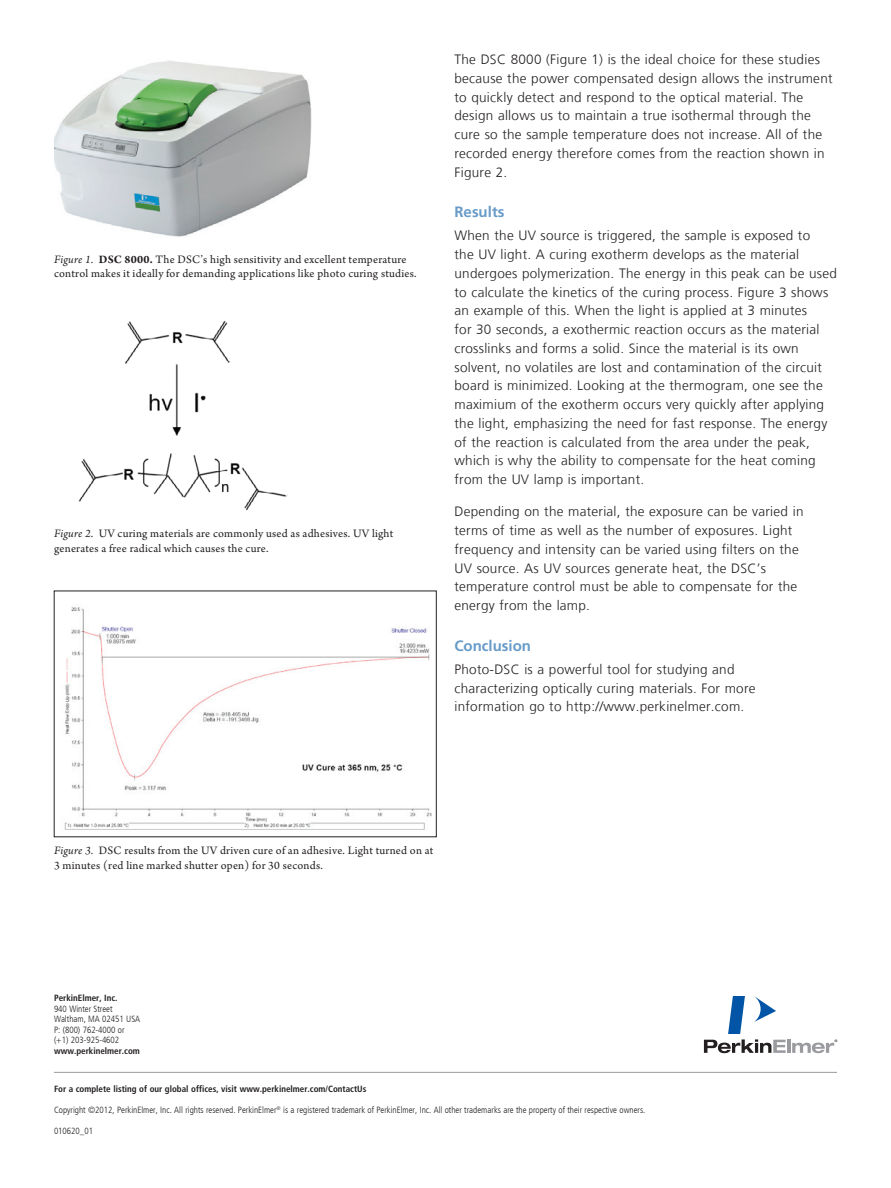
<style>
.page{position:relative;width:891px;height:1188px;background:#fff}
.page>*{position:absolute;margin:0;border:0;box-sizing:border-box;transform-origin:0 0}
.t1{font:700 15px "Frutiger LT Com";color:#689bc8}
.t2{font:300 13.5px/18.8px "Frutiger LT Com";letter-spacing:.02em;color:#231f20}
.t3{font:12px/14.4px "Arno Pro";letter-spacing:.02em;color:#231f20}
.t4{font:300 condensed 9px/10.5px "Frutiger LT Com";color:#231f20}
.t5{font:700 condensed 9px "Frutiger LT Com";color:#231f20}
.s1{font-style:italic}
.s2{font-weight:700}
</style>
<div class="page">
<hr style="left:54px;top:1072px;width:783px;height:1px;background:#999b9e">
<hr style="left:787px;top:1039px;width:3px;height:14px;background:#999b9e">
<svg style="left:704px;top:996px;width:82px;height:57px"></svg>
<svg style="left:792px;top:1039px;width:45px;height:14px"></svg>
<img style="left:54px;top:60px;width:258px;height:177px">
<img style="left:64px;top:607px;width:368px;height:223px">
<img style="left:78px;top:321px;width:209px;height:190px">
<p class="t3" style="left:54px;top:253px;width:364px"><span class="s1">Figure 1.</span> <span class="s2">DSC 8000.</span> The DSC’s high sensitivity and excellent temperature control makes it ideally for demanding applications like photo curing studies.</p>
<p class="t3" style="left:54px;top:527px;width:341px"><span class="s1">Figure 2.</span> UV curing materials are commonly used as adhesives. UV light generates a free radical which causes the cure.</p>
<p class="t2" style="left:454px;top:50px;width:380px">The DSC 8000 (Figure 1) is the ideal choice for these studies because the power compensated design allows the instrument to quickly detect and respond to the optical material. The design allows us to maintain a true isothermal through the cure so the sample temperature does not increase. All of the recorded energy therefore comes from the reaction shown in Figure 2.</p>
<p class="t1" style="left:454px;top:203px;width:51px">Results</p>
<p class="t2" style="left:454px;top:226px;width:384px">When the UV source is triggered, the sample is exposed to<br>the UV light. A curing exotherm develops as the material undergoes polymerization. The energy in this peak can be used to calculate the kinetics of the curing process. Figure 3 shows an example of this. When the light is applied at 3 minutes<br>for 30 seconds, a exothermic reaction occurs as the material crosslinks and forms a solid. Since the material is its own solvent, no volatiles are lost and contamination of the circuit board is minimized. Looking at the thermogram, one see the maximium of the exotherm occurs very quickly after applying the light, emphasizing the need for fast response. The energy of the reaction is calculated from the area under the peak, which is why the ability to compensate for the heat coming from the UV lamp is important.</p>
<p class="t2" style="left:454px;top:502px;width:351px">Depending on the material, the exposure can be varied in terms of time as well as the number of exposures. Light frequency and intensity can be varied using filters on the UV source. As UV sources generate heat, the DSC’s temperature control must be able to compensate for the energy from the lamp.</p>
<p class="t1" style="left:454px;top:637px;width:78px">Conclusion</p>
<p class="t2" style="left:454px;top:660px;width:303px">Photo-DSC is a powerful tool for studying and characterizing optically curing materials. For more information go to http://www.perkinelmer.com.</p>
<p class="t3" style="left:54px;top:844px;width:381px"><span class="s1">Figure 3.</span> DSC results from the UV driven cure of an adhesive. Light turned on at<br>3 minutes (red line marked shutter open) for 30 seconds.</p>
<p class="t5" style="left:54px;top:993px;width:65px">PerkinElmer, Inc.</p>
<p class="t4" style="left:54px;top:1003px;width:88px">940 Winter Street<br>Waltham, MA 02451 USA<br>P: (800) 762-4000 or (+1) 203-925-4602</p>
<p class="t5" style="left:54px;top:1045px;width:87px">www.perkinelmer.com</p>
<p class="t5" style="left:54px;top:1083px;width:314px">For a complete listing of our global offices, visit www.perkinelmer.com/ContactUs</p>
<p class="t4" style="left:54px;top:1105px;width:593px">Copyright ©2012, PerkinElmer, Inc. All rights reserved. PerkinElmer<sup>®</sup> is a registered trademark of PerkinElmer, Inc. All other trademarks are the property of their respective owners.</p>
<p class="t4" style="left:54px;top:1126px;width:41px">010620_01</p>
</div>
